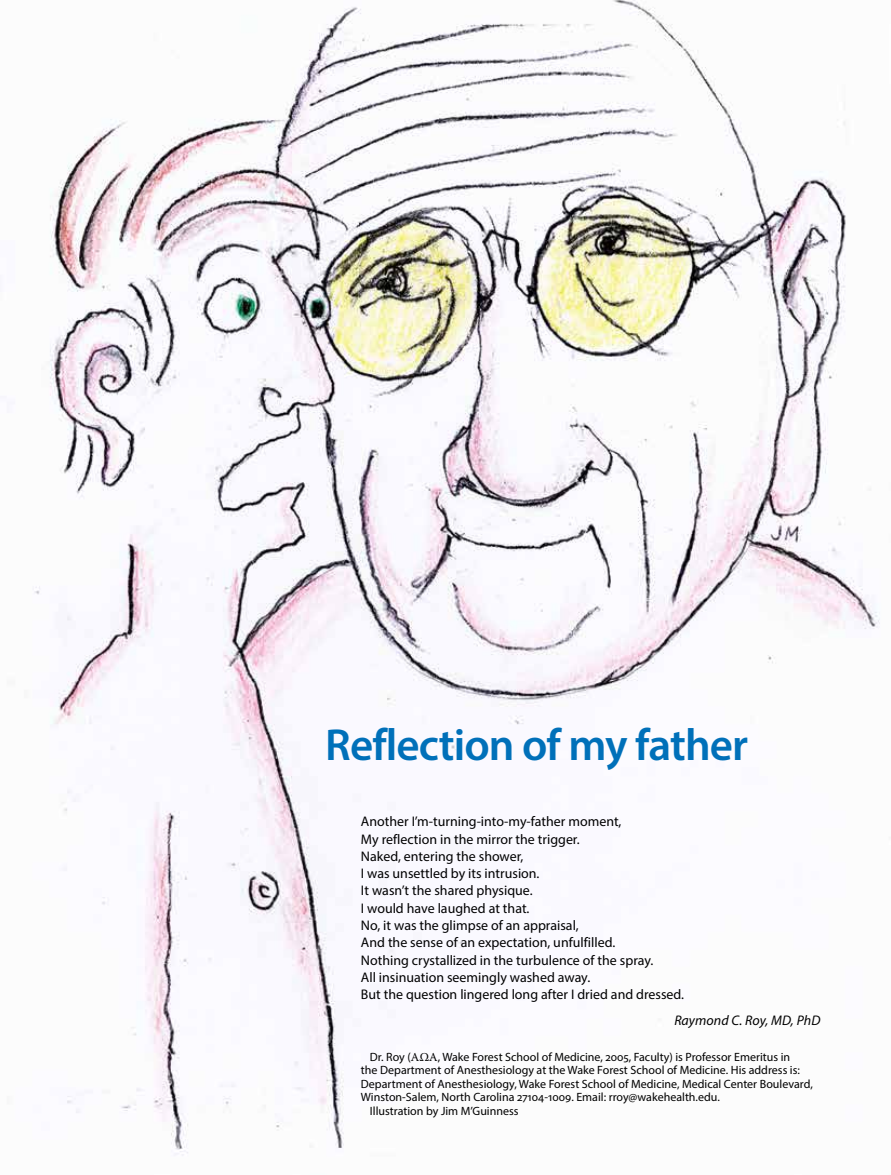
<style>
.page{position:relative;width:891px;height:1175px;background:#fff}
.page>*{position:absolute;margin:0;border:0;box-sizing:border-box;transform-origin:0 0}
.t1{font:600 45px "Myriad Pro";letter-spacing:-.02em;color:#0070b9}
.t2{font:13.95px/17.2px "Myriad Pro";color:#000}
.t3{font:italic 13.95px "Myriad Pro";letter-spacing:.005em;color:#000}
.t4{font:12px "Myriad Pro";color:#000}
.s1{font-family:"Warnock Pro"}
</style>
<div class="page">
<img style="left:34px;top:0;width:846px;height:1156px">
<h1 class="t1" style="left:325px;top:716px;width:424px">Reflection of my father</h1>
<p class="t2" style="left:361px;top:813px;width:325px">Another I’m-turning-into-my-father moment,<br>My reflection in the mirror the trigger.<br>Naked, entering the shower,<br>I was unsettled by its intrusion.<br>It wasn’t the shared physique.<br>I would have laughed at that.<br>No, it was the glimpse of an appraisal,<br>And the sense of an expectation, unfulfilled.<br>Nothing crystallized in the turbulence of the spray.<br>All insinuation seemingly washed away.<br>But the question lingered long after I dried and dressed.</p>
<p class="t3" style="left:674px;top:1011px;width:148px">Raymond C. Roy, MD, PhD</p>
<p class="t4" style="left:370px;top:1049px;width:422px">Dr. Roy (<span class="s1">AΩA</span>, Wake Forest School of Medicine, 2005, Faculty) is Professor Emeritus in</p>
<p class="t4" style="left:361px;top:1063px;width:441px">the Department of Anesthesiology at the Wake Forest School of Medicine. His address is:</p>
<p class="t4" style="left:361px;top:1076px;width:453px">Department of Anesthesiology, Wake Forest School of Medicine, Medical Center Boulevard,</p>
<p class="t4" style="left:361px;top:1090px;width:360px">Winston-Salem, North Carolina 27104-1009. Email: rroy@wakehealth.edu.</p>
<p class="t4" style="left:370px;top:1103px;width:150px">Illustration by Jim M’Guinness</p>
</div>
